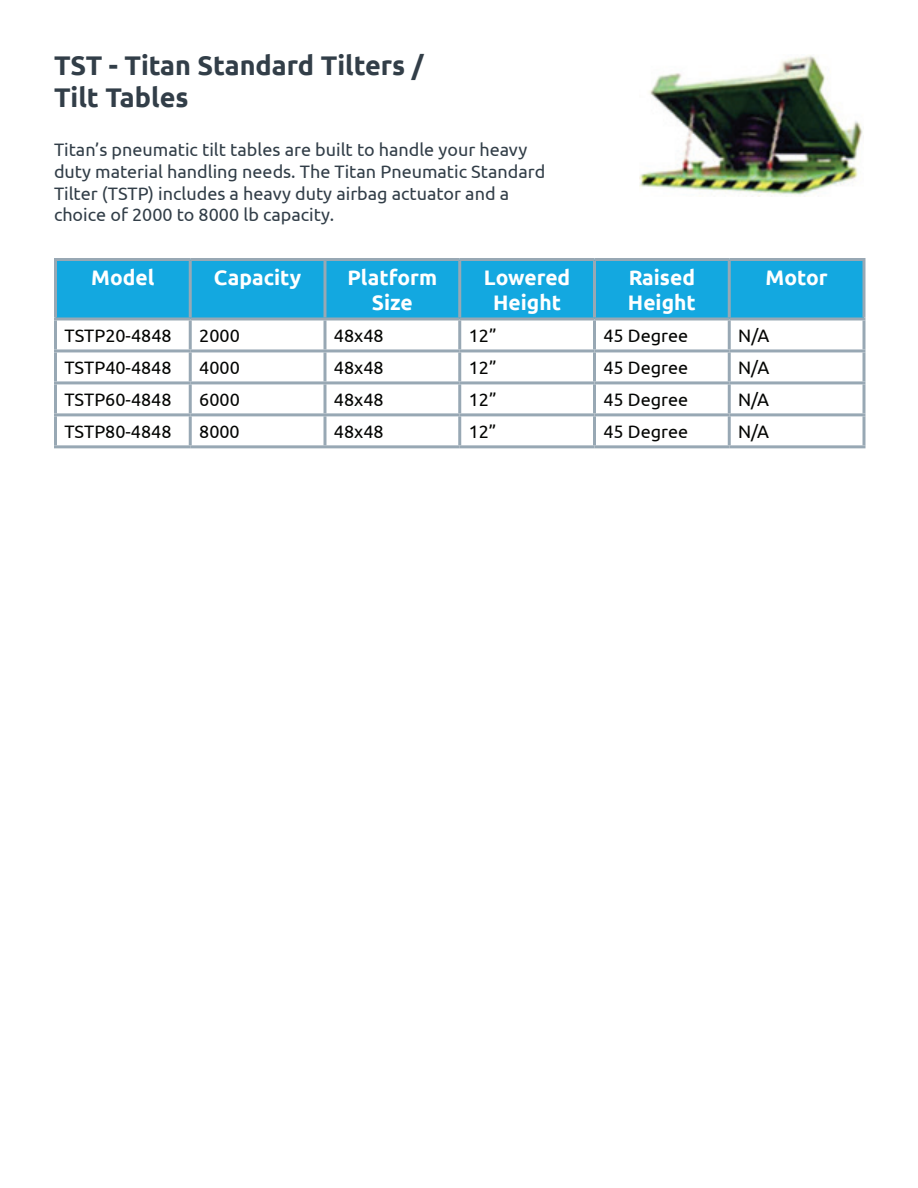
<style>
.page{position:relative;width:918px;height:1188px;background:#fff}
.page>*{position:absolute;margin:0;border:0;box-sizing:border-box;transform-origin:0 0}
.t1{font:700 27px/32.4px "Ubuntu";color:#323e48}
.t2{font:700 21px/25.2px "Ubuntu";color:#fff;text-align:center}
.t3{font:18px/21.6px "Ubuntu";color:#323e48}
.t4{font:18px "Ubuntu";color:#040503}
</style>
<div class="page">
<div style="left:57px;top:261px;width:805px;height:56px;background:#13a8e0"></div>
<hr style="left:54px;top:320px;width:3px;height:29px;background:#98a8b4">
<hr style="left:189px;top:320px;width:3px;height:29px;background:#98a8b4">
<hr style="left:324px;top:320px;width:3px;height:29px;background:#98a8b4">
<hr style="left:458px;top:320px;width:3px;height:29px;background:#98a8b4">
<hr style="left:593px;top:320px;width:3px;height:29px;background:#98a8b4">
<hr style="left:728px;top:320px;width:3px;height:29px;background:#98a8b4">
<svg style="left:862px;top:320px;width:4px;height:29px"></svg>
<hr style="left:54px;top:349px;width:136px;height:3px;background:#98a8b4">
<hr style="left:54px;top:352px;width:3px;height:29px;background:#98a8b4">
<hr style="left:190px;top:349px;width:135px;height:3px;background:#98a8b4">
<hr style="left:189px;top:352px;width:3px;height:29px;background:#98a8b4">
<hr style="left:325px;top:349px;width:135px;height:3px;background:#98a8b4">
<hr style="left:324px;top:352px;width:3px;height:29px;background:#98a8b4">
<hr style="left:460px;top:349px;width:134px;height:3px;background:#98a8b4">
<hr style="left:458px;top:352px;width:3px;height:29px;background:#98a8b4">
<hr style="left:594px;top:349px;width:135px;height:3px;background:#98a8b4">
<hr style="left:593px;top:352px;width:3px;height:29px;background:#98a8b4">
<hr style="left:729px;top:349px;width:136px;height:3px;background:#98a8b4">
<hr style="left:728px;top:352px;width:3px;height:29px;background:#98a8b4">
<svg style="left:862px;top:352px;width:4px;height:29px"></svg>
<hr style="left:54px;top:381px;width:136px;height:3px;background:#98a8b4">
<hr style="left:54px;top:384px;width:3px;height:29px;background:#98a8b4">
<hr style="left:190px;top:381px;width:135px;height:3px;background:#98a8b4">
<hr style="left:189px;top:384px;width:3px;height:29px;background:#98a8b4">
<hr style="left:325px;top:381px;width:135px;height:3px;background:#98a8b4">
<hr style="left:324px;top:384px;width:3px;height:29px;background:#98a8b4">
<hr style="left:460px;top:381px;width:134px;height:3px;background:#98a8b4">
<hr style="left:458px;top:384px;width:3px;height:29px;background:#98a8b4">
<hr style="left:594px;top:381px;width:135px;height:3px;background:#98a8b4">
<hr style="left:593px;top:384px;width:3px;height:29px;background:#98a8b4">
<hr style="left:729px;top:381px;width:136px;height:3px;background:#98a8b4">
<hr style="left:728px;top:384px;width:3px;height:29px;background:#98a8b4">
<svg style="left:862px;top:384px;width:4px;height:29px"></svg>
<hr style="left:54px;top:413px;width:136px;height:3px;background:#98a8b4">
<hr style="left:54px;top:416px;width:3px;height:29px;background:#98a8b4">
<hr style="left:190px;top:413px;width:135px;height:3px;background:#98a8b4">
<hr style="left:189px;top:416px;width:3px;height:29px;background:#98a8b4">
<hr style="left:325px;top:413px;width:135px;height:3px;background:#98a8b4">
<hr style="left:324px;top:416px;width:3px;height:29px;background:#98a8b4">
<hr style="left:460px;top:413px;width:134px;height:3px;background:#98a8b4">
<hr style="left:458px;top:416px;width:3px;height:29px;background:#98a8b4">
<hr style="left:594px;top:413px;width:135px;height:3px;background:#98a8b4">
<hr style="left:593px;top:416px;width:3px;height:29px;background:#98a8b4">
<hr style="left:729px;top:413px;width:136px;height:3px;background:#98a8b4">
<hr style="left:728px;top:416px;width:3px;height:29px;background:#98a8b4">
<svg style="left:862px;top:416px;width:4px;height:29px"></svg>
<hr style="left:54px;top:445px;width:136px;height:3px;background:#98a8b4">
<hr style="left:190px;top:445px;width:135px;height:3px;background:#98a8b4">
<hr style="left:325px;top:445px;width:135px;height:3px;background:#98a8b4">
<hr style="left:460px;top:445px;width:134px;height:3px;background:#98a8b4">
<hr style="left:594px;top:445px;width:135px;height:3px;background:#98a8b4">
<hr style="left:729px;top:445px;width:136px;height:3px;background:#98a8b4">
<hr style="left:54px;top:258px;width:136px;height:3px;background:#98a8b4">
<hr style="left:54px;top:261px;width:3px;height:56px;background:#98a8b4">
<hr style="left:190px;top:258px;width:135px;height:3px;background:#98a8b4">
<hr style="left:189px;top:261px;width:3px;height:56px;background:#98a8b4">
<hr style="left:325px;top:258px;width:135px;height:3px;background:#98a8b4">
<hr style="left:324px;top:261px;width:3px;height:56px;background:#98a8b4">
<hr style="left:460px;top:258px;width:134px;height:3px;background:#98a8b4">
<hr style="left:458px;top:261px;width:3px;height:56px;background:#98a8b4">
<hr style="left:594px;top:258px;width:135px;height:3px;background:#98a8b4">
<hr style="left:593px;top:261px;width:3px;height:56px;background:#98a8b4">
<hr style="left:729px;top:258px;width:136px;height:3px;background:#98a8b4">
<hr style="left:728px;top:261px;width:3px;height:56px;background:#98a8b4">
<svg style="left:862px;top:261px;width:4px;height:56px"></svg>
<hr style="left:54px;top:317px;width:136px;height:3px;background:#98a8b4">
<hr style="left:190px;top:317px;width:135px;height:3px;background:#98a8b4">
<hr style="left:325px;top:317px;width:135px;height:3px;background:#98a8b4">
<hr style="left:460px;top:317px;width:134px;height:3px;background:#98a8b4">
<hr style="left:594px;top:317px;width:135px;height:3px;background:#98a8b4">
<hr style="left:729px;top:317px;width:136px;height:3px;background:#98a8b4">
<img style="left:639px;top:55px;width:224px;height:141px">
<h1 class="t1" style="left:54px;top:49px;width:371px">TST - Titan Standard Tilters /<br>Tilt Tables</h1>
<p class="t3" style="left:54px;top:139px;width:493px">Titan’s pneumatic tilt tables are built to handle your heavy duty material handling needs. The Titan Pneumatic Standard Tilter (TSTP) includes a heavy duty airbag actuator and a choice of 2000 to 8000 lb capacity.</p>
<p class="t2" style="left:91px;top:264px;width:65px">Model</p>
<p class="t2" style="left:214px;top:264px;width:89px">Capacity</p>
<p class="t2" style="left:347px;top:264px;width:91px">Platform<br>Size</p>
<p class="t2" style="left:484px;top:264px;width:88px">Lowered<br>Height</p>
<p class="t2" style="left:628px;top:264px;width:69px;text-align:left">Raised<br>Height</p>
<p class="t2" style="left:766px;top:264px;width:64px">Motor</p>
<p class="t4" style="left:64px;top:325px;width:109px">TSTP20-4848</p>
<p class="t4" style="left:199px;top:325px;width:42px">2000</p>
<p class="t4" style="left:334px;top:325px;width:51px">48x48</p>
<p class="t4" style="left:469px;top:325px;width:29px">12”</p>
<p class="t4" style="left:603px;top:325px;width:86px">45 Degree</p>
<p class="t4" style="left:738px;top:325px;width:33px">N/A</p>
<p class="t4" style="left:64px;top:357px;width:109px">TSTP40-4848</p>
<p class="t4" style="left:199px;top:357px;width:42px">4000</p>
<p class="t4" style="left:334px;top:357px;width:51px">48x48</p>
<p class="t4" style="left:469px;top:357px;width:29px">12”</p>
<p class="t4" style="left:603px;top:357px;width:86px">45 Degree</p>
<p class="t4" style="left:738px;top:357px;width:33px">N/A</p>
<p class="t4" style="left:64px;top:389px;width:109px">TSTP60-4848</p>
<p class="t4" style="left:199px;top:389px;width:42px">6000</p>
<p class="t4" style="left:334px;top:389px;width:51px">48x48</p>
<p class="t4" style="left:469px;top:389px;width:29px">12”</p>
<p class="t4" style="left:603px;top:389px;width:86px">45 Degree</p>
<p class="t4" style="left:738px;top:389px;width:33px">N/A</p>
<p class="t4" style="left:64px;top:421px;width:109px">TSTP80-4848</p>
<p class="t4" style="left:199px;top:421px;width:42px">8000</p>
<p class="t4" style="left:334px;top:421px;width:51px">48x48</p>
<p class="t4" style="left:469px;top:421px;width:29px">12”</p>
<p class="t4" style="left:603px;top:421px;width:86px">45 Degree</p>
<p class="t4" style="left:738px;top:421px;width:33px">N/A</p>
</div>
